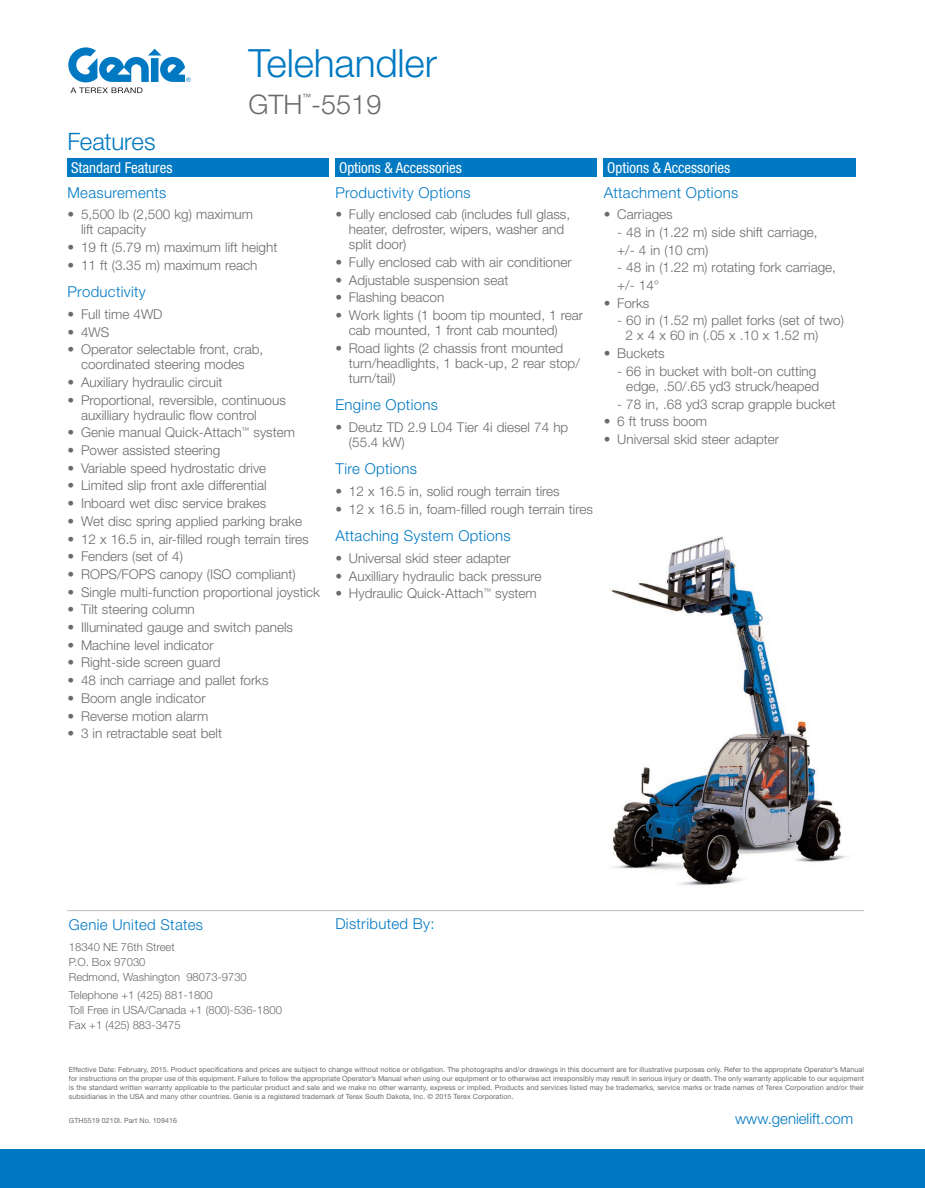
<style>
.page{position:relative;width:925px;height:1188px;background:#fff}
.page>*{position:absolute;margin:0;border:0;box-sizing:border-box;transform-origin:0 0}
.Title__Blue{font:300 39px "Helvetica Neue LT Std";letter-spacing:-.005em;color:#0079c2}
.Title__Gray_Product{font:300 27px "Helvetica Neue LT Std";color:#6b6b68}
.t1{font:300 24px "Helvetica Neue LT Std";letter-spacing:-.01em;color:#0079c2}
.Subhead_Back{font:300 15px "Helvetica Neue LT Std";letter-spacing:.02em;color:#0079c2}
.Chart__Blue_Box_Whit{font:condensed 15px "Helvetica Neue LT Std";color:#fff}
.Subhead_Back-2{font:300 15px "Helvetica Neue LT Std";color:#0079c2}
.Bullets{font:300 13.5px/15px "Helvetica Neue LT Std";color:#6b6b68}
.t2{font:300 11.25px/15px "Helvetica Neue LT Std";color:#6b6b68}
.Title__Gray_Product-2{font:condensed 8.7px "Helvetica Neue LT Std";color:#6b6b68}
.Legal_Copy{font:7.2px/9px "Helvetica Neue LT Std";letter-spacing:.01em;color:#6b6b68;text-align:justify}
</style>
<div class="page">
<div style="left:0;top:1149px;width:925px;height:39px;background:#0079c2"></div>
<svg style="left:68px;top:47px;width:123px;height:46px"></svg>
<hr style="left:67px;top:910px;width:797px;height:1px;background:#c0bfbf">
<div style="left:68px;top:158px;width:261px;height:19px;background:#0079c2"></div>
<div style="left:335px;top:158px;width:262px;height:19px;background:#0079c2"></div>
<div style="left:604px;top:158px;width:251px;height:19px;background:#0079c2"></div>
<img style="left:611px;top:536px;width:235px;height:350px">
<p class="Title__Blue" style="left:249px;top:39px;width:190px">Telehandler</p>
<h3 class="t1" style="left:67px;top:127px;width:90px">Features</h3>
<p class="Title__Gray_Product-2" style="left:303px;top:92px;width:10px">™</p>
<p class="Title__Gray_Product" style="left:249px;top:88px;width:134px">GTH -5519</p>
<p class="Chart__Blue_Box_Whit" style="left:71px;top:159px;width:103px">Standard Features</p>
<p class="Chart__Blue_Box_Whit" style="left:339px;top:159px;width:124px">Options &amp; Accessories</p>
<p class="Chart__Blue_Box_Whit" style="left:607px;top:159px;width:124px">Options &amp; Accessories</p>
<p class="Subhead_Back" style="left:68px;top:183px;width:100px">Measurements</p>
<p class="Bullets" style="left:81px;top:207px;width:174px;text-indent:-14px">• 5,500 lb (2,500 kg) maximum lift capacity</p>
<p class="Bullets" style="left:68px;top:239px;width:211px">• 19 ft (5.79 m) maximum lift height</p>
<p class="Bullets" style="left:68px;top:257px;width:191px">• 11 ft (3.35 m) maximum reach</p>
<p class="Subhead_Back" style="left:68px;top:283px;width:80px">Productivity</p>
<p class="Bullets" style="left:68px;top:306px;width:96px">• Full time 4WD</p>
<p class="Bullets" style="left:68px;top:324px;width:43px">• 4WS</p>
<p class="Bullets" style="left:68px;top:342px;width:197px;text-align:center">• Operator selectable front, crab, coordinated steering modes</p>
<p class="Bullets" style="left:68px;top:374px;width:157px">• Auxiliary hydraulic circuit</p>
<p class="Bullets" style="left:81px;top:392px;width:206px;text-indent:-14px">• Proportional, reversible, continuous auxilliary hydraulic flow control</p>
<p class="Bullets" style="left:68px;top:425px;width:229px">• Genie manual Quick-Attach<sup>™</sup> system</p>
<p class="Bullets" style="left:68px;top:443px;width:154px">• Power assisted steering</p>
<p class="Bullets" style="left:68px;top:460px;width:200px">• Variable speed hydrostatic drive</p>
<p class="Bullets" style="left:68px;top:478px;width:201px">• Limited slip front axle differential</p>
<p class="Bullets" style="left:68px;top:496px;width:200px">• Inboard wet disc service brakes</p>
<p class="Bullets" style="left:68px;top:513px;width:236px">• Wet disc spring applied parking brake</p>
<p class="Bullets" style="left:68px;top:531px;width:243px">• 12 x 16.5 in, air-filled rough terrain tires</p>
<p class="Bullets" style="left:68px;top:549px;width:117px">• Fenders (set of 4)</p>
<p class="Bullets" style="left:68px;top:566px;width:230px">• ROPS/FOPS canopy (ISO compliant)</p>
<p class="Bullets" style="left:68px;top:584px;width:254px">• Single multi-function proportional joystick</p>
<p class="Bullets" style="left:68px;top:602px;width:129px">• Tilt steering column</p>
<p class="Bullets" style="left:68px;top:620px;width:227px">• Illuminated gauge and switch panels</p>
<p class="Bullets" style="left:68px;top:637px;width:148px">• Machine level indicator</p>
<p class="Bullets" style="left:68px;top:655px;width:155px">• Right-side screen guard</p>
<p class="Bullets" style="left:68px;top:673px;width:202px">• 48 inch carriage and pallet forks</p>
<p class="Bullets" style="left:68px;top:690px;width:140px">• Boom angle indicator</p>
<p class="Bullets" style="left:68px;top:708px;width:142px">• Reverse motion alarm</p>
<p class="Bullets" style="left:68px;top:726px;width:156px">• 3 in retractable seat belt</p>
<p class="Subhead_Back" style="left:335px;top:183px;width:137px">Productivity Options</p>
<p class="Bullets" style="left:349px;top:207px;width:223px;text-indent:-14px">• Fully enclosed cab (includes full glass, heater, defroster, wipers, washer and split door)</p>
<p class="Bullets" style="left:335px;top:254px;width:238px">• Fully enclosed cab with air conditioner</p>
<p class="Bullets" style="left:335px;top:272px;width:175px">• Adjustable suspension seat</p>
<p class="Bullets" style="left:335px;top:290px;width:110px">• Flashing beacon</p>
<p class="Bullets" style="left:349px;top:308px;width:236px;text-indent:-14px">• Work lights (1 boom tip mounted, 1 rear cab mounted, 1 front cab mounted)</p>
<p class="Bullets" style="left:349px;top:340px;width:232px;text-indent:-14px">• Road lights (2 chassis front mounted turn/headlights, 1 back-up, 2 rear stop/ turn/tail)</p>
<p class="Subhead_Back" style="left:335px;top:396px;width:104px">Engine Options</p>
<p class="Bullets" style="left:349px;top:419px;width:221px;text-indent:-14px">• Deutz TD 2.9 L04 Tier 4i diesel 74 hp (55.4 kW)</p>
<p class="Subhead_Back" style="left:335px;top:460px;width:83px">Tire Options</p>
<p class="Bullets" style="left:335px;top:484px;width:226px">• 12 x 16.5 in, solid rough terrain tires</p>
<p class="Bullets" style="left:335px;top:501px;width:259px">• 12 x 16.5 in, foam-filled rough terrain tires</p>
<p class="Subhead_Back" style="left:335px;top:527px;width:177px">Attaching System Options</p>
<p class="Bullets" style="left:335px;top:551px;width:177px">• Universal skid steer adapter</p>
<p class="Bullets" style="left:335px;top:568px;width:207px">• Auxilliary hydraulic back pressure</p>
<p class="Bullets" style="left:335px;top:586px;width:203px">• Hydraulic Quick-Attach<sup>™</sup> system</p>
<p class="Subhead_Back" style="left:604px;top:183px;width:136px">Attachment Options</p>
<p class="Bullets" style="left:604px;top:207px;width:71px">• Carriages</p>
<p class="Bullets" style="left:617px;top:224px;width:202px">- 48 in (1.22 m) side shift carriage,</p>
<p class="Bullets" style="left:617px;top:242px;width:93px">+/- 4 in (10 cm)</p>
<p class="Bullets" style="left:617px;top:260px;width:220px">- 48 in (1.22 m) rotating fork carriage,</p>
<p class="Bullets" style="left:617px;top:278px;width:44px">+/- 14°</p>
<p class="Bullets" style="left:604px;top:295px;width:47px">• Forks</p>
<p class="Bullets" style="left:625px;top:313px;width:220px;text-indent:-8px">- 60 in (1.52 m) pallet forks (set of two)<br>2 x 4 x 60 in (.05 x .10 x 1.52 m)</p>
<p class="Bullets" style="left:604px;top:346px;width:63px">• Buckets</p>
<p class="Bullets" style="left:617px;top:363px;width:204px;text-align:right">- 66 in bucket with bolt-on cutting edge, .50/.65 yd3 struck/heaped</p>
<p class="Bullets" style="left:617px;top:396px;width:220px">- 78 in, .68 yd3 scrap grapple bucket</p>
<p class="Bullets" style="left:604px;top:414px;width:105px">• 6 ft truss boom</p>
<p class="Bullets" style="left:604px;top:431px;width:177px">• Universal skid steer adapter</p>
<p class="Subhead_Back" style="left:69px;top:916px;width:136px">Genie United States</p>
<p class="t2" style="left:69px;top:939px;width:179px">18340 NE 76th Street<br>P.O. Box 97030<br>Redmond, Washington 98073-9730</p>
<p class="t2" style="left:69px;top:987px;width:215px">Telephone +1 (425) 881-1800<br>Toll Free in USA/Canada +1 (800)-536-1800<br>Fax +1 (425) 883-3475</p>
<p class="Subhead_Back" style="left:335px;top:914px;width:101px">Distributed By:</p>
<p class="Legal_Copy" style="left:69px;top:1065px;width:796px">Effective Date: February, 2015. Product specifications and prices are subject to change without notice or obligation. The photographs and/or drawings in this document are for illustrative purposes only. Refer to the appropriate Operator’s Manual for instructions on the proper use of this equipment. Failure to follow the appropriate Operator’s Manual when using our equipment or to otherwise act irresponsibly may result in serious injury or death. The only warranty applicable to our equipment is the standard written warranty applicable to the particular product and sale and we make no other warranty, express or implied. Products and services listed may be trademarks, service marks or trade names of Terex Corporation and/or their subsidiaries in the USA and many other countries. Genie is a registered trademark of Terex South Dakota, Inc. © 2015 Terex Corporation.</p>
<p class="Legal_Copy" style="left:69px;top:1116px;width:110px">GTH5519 0210I. Part No. 109416</p>
<p class="Subhead_Back-2" style="left:735px;top:1109px;width:120px">www.genielift.com</p>
</div>
